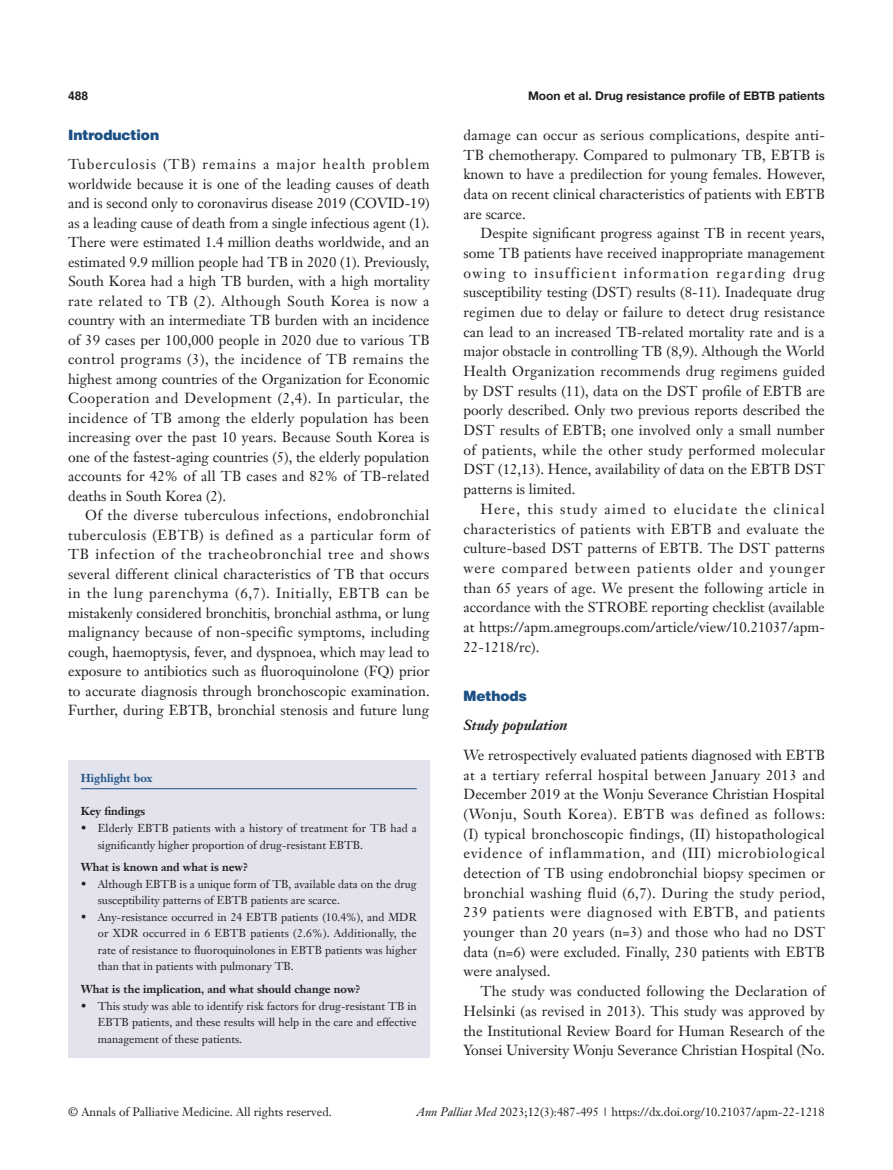
<style>
.page{position:relative;width:893px;height:1170px;background:#fff}
.page>*{position:absolute;margin:0;border:0;box-sizing:border-box;transform-origin:0 0}
.t1{font:14.25px/19.6px "Janson Text LT";color:#231f20;text-align:justify}
._2ji-zhengti{font:italic 700 14.25px "Janson Text LT";color:#231f20}
._1ji-zhengti{font:900 14.25px "Helvetica";color:#1c5085}
._1ji-6_5{font:900 14.25px "Helvetica";color:#1c5085}
.ZY-doi{font:12px "Janson Text LT";color:#231f20}
.ZY-banquan{font:12px "Janson Text LT";color:#231f20}
.ZY-Running_title{font:700 12px "Helvetica Neue LT Pro";color:#231f20}
.ZY-yema{font:700 12px "Helvetica";color:#231f20}
.box-zhengwen-1_5mm{font:11.25px/16.5px "Janson Text LT";color:#231f20}
.box-zhengwen{font:11.25px/16.5px "Janson Text LT";color:#231f20}
.box-biaoti{font:700 11.25px "Janson Text LT";color:#231f20}
.box-biaoti-2{font:700 11.25px "Janson Text LT";color:#1c5085}
.s1{font-style:italic}
</style>
<div class="page">
<div style="left:68px;top:760px;width:361px;height:297px;background:#e2e3ec"></div>
<hr style="left:81px;top:788px;width:336px;height:1px;background:#1c5085">
<p class="ZY-yema" style="left:68px;top:88px;width:22px">488</p>
<p class="ZY-Running_title" style="left:528px;top:88px;width:298px">Moon et al. Drug resistance profile of EBTB patients</p>
<p class="_1ji-zhengti" style="left:68px;top:126px;width:93px">Introduction</p>
<p class="t1" style="left:68px;top:154px;width:363px">Tuberculosis (TB) remains a major health problem worldwide because it is one of the leading causes of death and is second only to coronavirus disease 2019 (COVID-19) as a leading cause of death from a single infectious agent (1).<br>There were estimated 1.4 million deaths worldwide, and an estimated 9.9 million people had TB in 2020 (1). Previously, South Korea had a high TB burden, with a high mortality rate related to TB (2). Although South Korea is now a country with an intermediate TB burden with an incidence of 39 cases per 100,000 people in 2020 due to various TB control programs (3), the incidence of TB remains the highest among countries of the Organization for Economic Cooperation and Development (2,4). In particular, the incidence of TB among the elderly population has been increasing over the past 10 years. Because South Korea is one of the fastest-aging countries (5), the elderly population accounts for 42% of all TB cases and 82% of TB-related deaths in South Korea (2).</p>
<p class="t1" style="left:68px;top:505px;width:363px;text-indent:17px">Of the diverse tuberculous infections, endobronchial tuberculosis (EBTB) is defined as a particular form of TB infection of the tracheobronchial tree and shows several different clinical characteristics of TB that occurs in the lung parenchyma (6,7). Initially, EBTB can be mistakenly considered bronchitis, bronchial asthma, or lung malignancy because of non-specific symptoms, including cough, haemoptysis, fever, and dyspnoea, which may lead to exposure to antibiotics such as fluoroquinolone (FQ) prior to accurate diagnosis through bronchoscopic examination.<br>Further, during EBTB, bronchial stenosis and future lung</p>
<p class="box-biaoti-2" style="left:81px;top:771px;width:73px">Highlight box</p>
<p class="box-biaoti" style="left:81px;top:804px;width:66px">Key findings</p>
<p class="box-zhengwen-1_5mm" style="left:98px;top:819px;width:321px;text-indent:-17px">• Elderly EBTB patients with a history of treatment for TB had a significantly higher proportion of drug-resistant EBTB.</p>
<p class="box-biaoti" style="left:81px;top:860px;width:169px">What is known and what is new?</p>
<p class="box-zhengwen" style="left:98px;top:875px;width:320px;text-indent:-17px">• Although EBTB is a unique form of TB, available data on the drug susceptibility patterns of EBTB patients are scarce.</p>
<p class="box-zhengwen-1_5mm" style="left:98px;top:908px;width:320px;text-align:justify;text-indent:-17px">• Any-resistance occurred in 24 EBTB patients (10.4%), and MDR or XDR occurred in 6 EBTB patients (2.6%). Additionally, the rate of resistance to fluoroquinolones in EBTB patients was higher than that in patients with pulmonary TB.</p>
<p class="box-biaoti" style="left:81px;top:982px;width:281px">What is the implication, and what should change now?</p>
<p class="box-zhengwen" style="left:98px;top:997px;width:320px;text-align:justify;text-indent:-17px">• This study was able to identify risk factors for drug-resistant TB in EBTB patients, and these results will help in the care and effective management of these patients.</p>
<p class="t1" style="left:463px;top:125px;width:363px">damage can occur as serious complications, despite anti-TB chemotherapy. Compared to pulmonary TB, EBTB is known to have a predilection for young females. However, data on recent clinical characteristics of patients with EBTB are scarce.</p>
<p class="t1" style="left:463px;top:223px;width:363px;text-indent:17px">Despite significant progress against TB in recent years, some TB patients have received inappropriate management owing to insufficient information regarding drug susceptibility testing (DST) results (8-11). Inadequate drug regimen due to delay or failure to detect drug resistance can lead to an increased TB-related mortality rate and is a major obstacle in controlling TB (8,9). Although the World Health Organization recommends drug regimens guided by DST results (11), data on the DST profile of EBTB are poorly described. Only two previous reports described the DST results of EBTB; one involved only a small number of patients, while the other study performed molecular DST (12,13). Hence, availability of data on the EBTB DST patterns is limited.</p>
<p class="t1" style="left:463px;top:499px;width:363px;text-indent:17px">Here, this study aimed to elucidate the clinical characteristics of patients with EBTB and evaluate the culture-based DST patterns of EBTB. The DST patterns were compared between patients older and younger than 65 years of age. We present the following article in accordance with the STROBE reporting checklist (available at https://apm.amegroups.com/article/view/10.21037/apm-22-1218/rc).</p>
<p class="_1ji-6_5" style="left:463px;top:686px;width:65px">Methods</p>
<p class="_2ji-zhengti" style="left:463px;top:716px;width:106px">Study population</p>
<p class="t1" style="left:463px;top:745px;width:363px">We retrospectively evaluated patients diagnosed with EBTB at a tertiary referral hospital between January 2013 and December 2019 at the Wonju Severance Christian Hospital (Wonju, South Korea). EBTB was defined as follows: (I) typical bronchoscopic findings, (II) histopathological evidence of inflammation, and (III) microbiological detection of TB using endobronchial biopsy specimen or bronchial washing fluid (6,7). During the study period, 239 patients were diagnosed with EBTB, and patients younger than 20 years (n=3) and those who had no DST data (n=6) were excluded. Finally, 230 patients with EBTB were analysed.</p>
<p class="t1" style="left:463px;top:981px;width:363px;text-indent:17px">The study was conducted following the Declaration of Helsinki (as revised in 2013). This study was approved by the Institutional Review Board for Human Research of the Yonsei University Wonju Severance Christian Hospital (No.</p>
<p class="ZY-banquan" style="left:68px;top:1104px;width:265px">© Annals of Palliative Medicine. All rights reserved.</p>
<p class="ZY-doi" style="left:417px;top:1104px;width:409px"><span class="s1">Ann Palliat Med</span> 2023;12(3):487-495 | https://dx.doi.org/10.21037/apm-22-1218</p>
</div>
